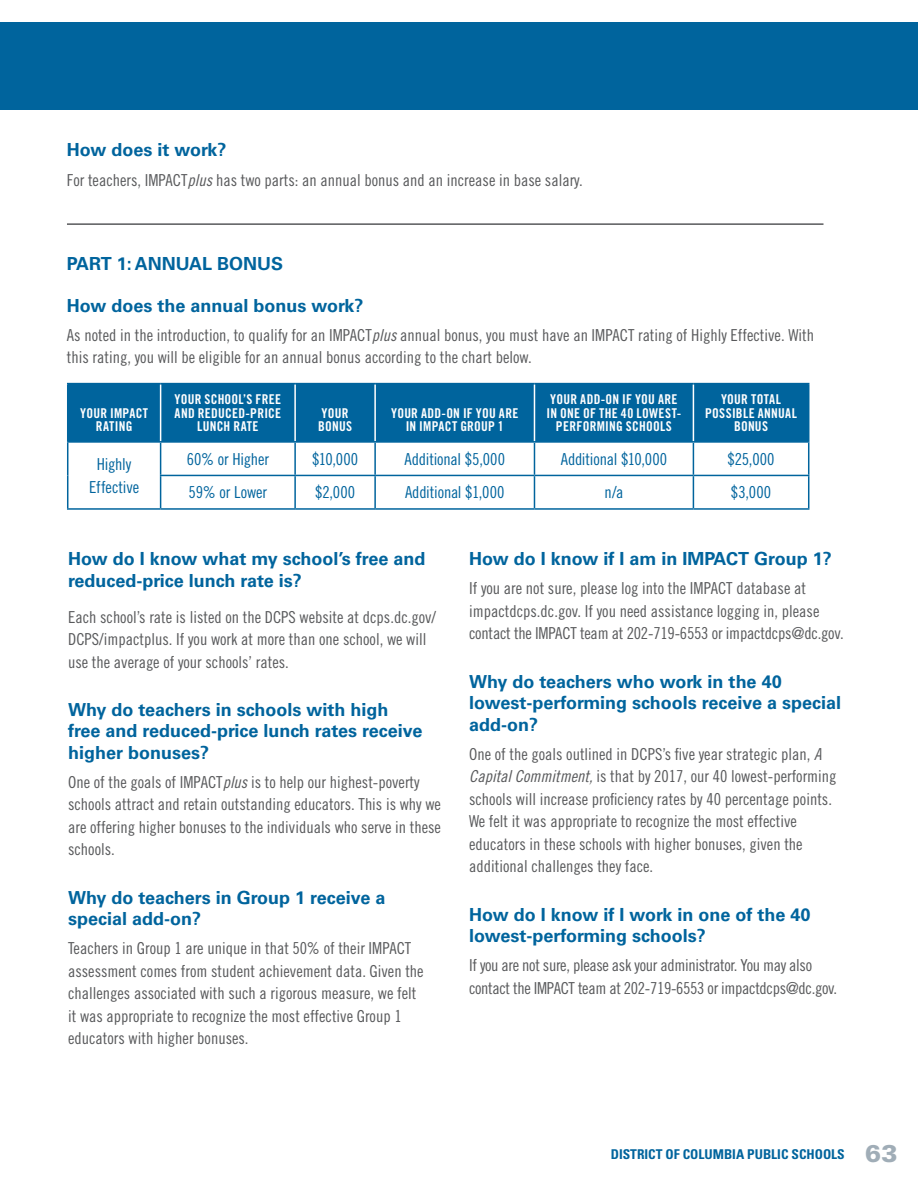
<style>
.page{position:relative;width:918px;height:1188px;background:#fff}
.page>*{position:absolute;margin:0;border:0;box-sizing:border-box;transform-origin:0 0}
.t1{font:700 18px/21.3px "Univers LT Std";color:#00649d}
.t2{font:16.5px/22.5px "Trade Gothic LT Std Cn 18";color:#58595b}
.t3{font:16.5px/22.5px "Trade Gothic LT Std Cn 18";letter-spacing:-.005em;color:#00649d;text-align:center}
.t4{font:16.5px/22.5px "Trade Gothic LT Std Cn 18";letter-spacing:-.02em;color:#58595b}
.t5{font:13.5px/13.5px "Trade Gothic LT Std Bd Cn 20";letter-spacing:.015em;color:#fff}
.t6{font:700 condensed 13.5px "Univers LT Std";color:#00649d}
.s1{font-family:"Trade Gothic LT Std Cn 18 Obl"}
.s2{font-weight:900;font-stretch:normal;font-size:24px;color:#a0adb7}
</style>
<div class="page">
<div style="left:0;top:23px;width:918px;height:87px;background:#00649d"></div>
<hr style="left:67px;top:223px;width:756px;height:2px;background:#58595b">
<div style="left:68px;top:384px;width:740px;height:57px;background:#00649d"></div>
<hr style="left:160px;top:384px;width:1px;height:57px;background:#fff">
<hr style="left:294px;top:384px;width:2px;height:57px;background:#fff">
<hr style="left:374px;top:384px;width:2px;height:57px;background:#fff">
<hr style="left:534px;top:384px;width:1px;height:57px;background:#fff">
<hr style="left:693px;top:384px;width:1px;height:57px;background:#fff">
<hr style="left:693px;top:383px;width:116px;height:1px;background:#00649d">
<hr style="left:808px;top:384px;width:1px;height:57px;background:#00649d">
<hr style="left:67px;top:383px;width:94px;height:1px;background:#00649d">
<hr style="left:67px;top:384px;width:1px;height:57px;background:#00649d">
<hr style="left:67px;top:441px;width:94px;height:2px;background:#00649d">
<hr style="left:67px;top:443px;width:1px;height:32px;background:#00649d">
<hr style="left:67px;top:475px;width:1px;height:33px;background:#00649d">
<hr style="left:67px;top:508px;width:94px;height:2px;background:#00649d">
<hr style="left:161px;top:441px;width:134px;height:2px;background:#00649d">
<hr style="left:160px;top:443px;width:1px;height:32px;background:#00649d">
<hr style="left:295px;top:441px;width:80px;height:2px;background:#00649d">
<hr style="left:294px;top:443px;width:2px;height:32px;background:#00649d">
<hr style="left:375px;top:441px;width:159px;height:2px;background:#00649d">
<hr style="left:374px;top:443px;width:2px;height:32px;background:#00649d">
<hr style="left:534px;top:441px;width:159px;height:2px;background:#00649d">
<hr style="left:534px;top:443px;width:1px;height:32px;background:#00649d">
<hr style="left:693px;top:441px;width:116px;height:2px;background:#00649d">
<hr style="left:693px;top:443px;width:1px;height:32px;background:#00649d">
<hr style="left:808px;top:443px;width:1px;height:32px;background:#00649d">
<hr style="left:160px;top:475px;width:135px;height:1px;background:#00649d">
<hr style="left:160px;top:476px;width:1px;height:32px;background:#00649d">
<hr style="left:295px;top:475px;width:80px;height:1px;background:#00649d">
<hr style="left:294px;top:476px;width:2px;height:32px;background:#00649d">
<hr style="left:375px;top:475px;width:159px;height:1px;background:#00649d">
<hr style="left:374px;top:476px;width:2px;height:32px;background:#00649d">
<hr style="left:534px;top:475px;width:159px;height:1px;background:#00649d">
<hr style="left:534px;top:476px;width:1px;height:32px;background:#00649d">
<hr style="left:693px;top:475px;width:116px;height:1px;background:#00649d">
<hr style="left:693px;top:476px;width:1px;height:32px;background:#00649d">
<hr style="left:808px;top:476px;width:1px;height:32px;background:#00649d">
<hr style="left:161px;top:508px;width:134px;height:2px;background:#00649d">
<hr style="left:295px;top:508px;width:80px;height:2px;background:#00649d">
<hr style="left:375px;top:508px;width:159px;height:2px;background:#00649d">
<hr style="left:534px;top:508px;width:159px;height:2px;background:#00649d">
<hr style="left:693px;top:508px;width:116px;height:2px;background:#00649d">
<hr style="left:161px;top:383px;width:134px;height:1px;background:#00649d">
<hr style="left:295px;top:383px;width:80px;height:1px;background:#00649d">
<hr style="left:375px;top:383px;width:159px;height:1px;background:#00649d">
<hr style="left:534px;top:383px;width:159px;height:1px;background:#00649d">
<p class="t1" style="left:67px;top:139px;width:161px">How does it work?</p>
<p class="t2" style="left:67px;top:168px;width:517px">For teachers, IMPACT<span class="s1">plus</span> has two parts: an annual bonus and an increase in base salary.</p>
<p class="t1" style="left:67px;top:253px;width:218px">PART 1: ANNUAL BONUS</p>
<p class="t1" style="left:67px;top:295px;width:298px">How does the annual bonus work?</p>
<p class="t2" style="left:67px;top:324px;width:749px">As noted in the introduction, to qualify for an IMPACT<span class="s1">plus</span> annual bonus, you must have an IMPACT rating of Highly Effective. With this rating, you will be eligible for an annual bonus according to the chart below.</p>
<p class="t5" style="left:96px;top:406px;width:37px;text-indent:-16px">YOUR IMPACT<br>RATING</p>
<p class="t5" style="left:175px;top:392px;width:108px;text-align:center">YOUR SCHOOL’S FREE<br>AND REDUCED-PRICE<br>LUNCH RATE</p>
<p class="t5" style="left:318px;top:406px;width:36px">YOUR<br>BONUS</p>
<p class="t5" style="left:406px;top:406px;width:114px;text-indent:-15px">YOUR ADD-ON IF YOU ARE<br>IN IMPACT</p>
<p class="t5" style="left:460px;top:419px;width:45px">GROUP 1</p>
<p class="t5" style="left:547px;top:392px;width:136px;text-align:center">YOUR ADD-ON IF YOU ARE<br>IN ONE OF THE 40 LOWEST-<br>PERFORMING SCHOOLS</p>
<p class="t5" style="left:705px;top:392px;width:91px;text-align:center">YOUR TOTAL<br>POSSIBLE ANNUAL<br>BONUS</p>
<p class="t3" style="left:89px;top:453px;width:51px">Highly<br>Effective</p>
<p class="t3" style="left:187px;top:447px;width:84px">60% or Higher</p>
<p class="t3" style="left:312px;top:447px;width:48px">$10,000</p>
<p class="t3" style="left:405px;top:447px;width:102px">Additional $5,000</p>
<p class="t3" style="left:561px;top:447px;width:108px">Additional $10,000</p>
<p class="t3" style="left:727px;top:447px;width:49px">$25,000</p>
<p class="t3" style="left:189px;top:481px;width:80px">59% or Lower</p>
<p class="t3" style="left:315px;top:481px;width:42px">$2,000</p>
<p class="t3" style="left:405px;top:481px;width:101px">Additional $1,000</p>
<p class="t3" style="left:604px;top:481px;width:20px">n/a</p>
<p class="t3" style="left:731px;top:481px;width:42px">$3,000</p>
<p class="t1" style="left:68px;top:548px;width:359px">How do I know what my school’s free and reduced-price lunch rate is?</p>
<p class="t2" style="left:68px;top:605px;width:370px">Each school’s rate is listed on the DCPS website at dcps.dc.gov/<br>DCPS/impactplus. If you work at more than one school, we will use the average of your schools’ rates.</p>
<p class="t1" style="left:68px;top:699px;width:356px">Why do teachers in schools with high free and reduced-price lunch rates receive higher bonuses?</p>
<p class="t2" style="left:68px;top:771px;width:374px">One of the goals of IMPACT<span class="s1">plus</span> is to help our highest-poverty schools attract and retain outstanding educators. This is why we are offering higher bonuses to the individuals who serve in these schools.</p>
<p class="t1" style="left:68px;top:887px;width:319px">Why do teachers in Group 1 receive a special add-on?</p>
<p class="t2" style="left:68px;top:937px;width:357px">Teachers in Group 1 are unique in that 50% of their IMPACT assessment comes from student achievement data. Given the challenges associated with such a rigorous measure, we felt it was appropriate to recognize the most effective Group 1 educators with higher bonuses.</p>
<p class="t1" style="left:469px;top:548px;width:364px">How do I know if I am in IMPACT Group 1?</p>
<p class="t2" style="left:469px;top:577px;width:376px">If you are not sure, please log into the IMPACT database at impactdcps.dc.gov. If you need assistance logging in, please contact the IMPACT team at 202-719-6553 or impactdcps@dc.gov.</p>
<p class="t1" style="left:469px;top:671px;width:374px">Why do teachers who work in the 40 lowest-performing schools receive a special add-on?</p>
<p class="t2" style="left:469px;top:742px;width:369px">One of the goals outlined in DCPS’s five year strategic plan, <span class="s1">A Capital Commitment,</span> is that by 2017, our 40 lowest-performing schools will increase proficiency rates by 40 percentage points.<br>We felt it was appropriate to recognize the most effective educators in these schools with higher bonuses, given the additional challenges they face.</p>
<p class="t1" style="left:469px;top:904px;width:343px">How do I know if I work in one of the 40 lowest-performing schools?</p>
<p class="t4" style="left:469px;top:954px;width:370px">If you are not sure, please ask your administrator. You may also contact the IMPACT team at 202-719-6553 or impactdcps@dc.gov.</p>
<p class="t6" style="left:611px;top:1145px;width:288px">DISTRICT OF COLUMBIA PUBLIC SCHOOLS <span class="s2">63</span></p>
</div>
